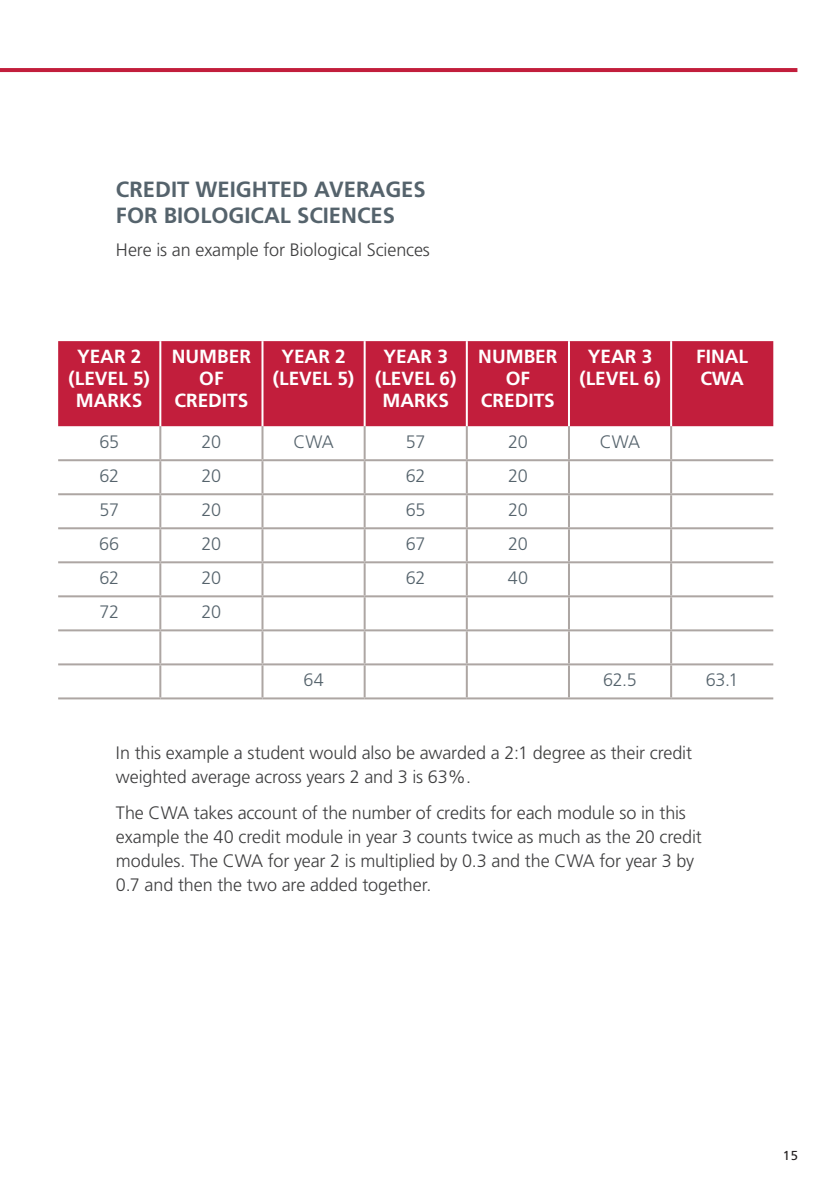
<style>
.page{position:relative;width:840px;height:1191px;background:#fff}
.page>*{position:absolute;margin:0;border:0;box-sizing:border-box;transform-origin:0 0}
.t1{font:700 22px/26.4px "Frutiger";color:#55636c}
.t2{font:700 19px/22px "Frutiger";color:#fff;text-align:center}
.t3{font:300 18px/24px "Frutiger";letter-spacing:-.005em;color:#3e3e3f}
.t4{font:300 18px "Frutiger";letter-spacing:-.02em;color:#55636c}
.t5{font:13px "Frutiger";color:#231f20}
</style>
<div class="page">
<div style="left:58px;top:341px;width:714px;height:85px;background:#c21e3c"></div>
<hr style="left:159px;top:341px;width:2px;height:85px;background:#fff">
<hr style="left:261px;top:341px;width:2px;height:85px;background:#fff">
<hr style="left:363px;top:341px;width:2px;height:85px;background:#fff">
<hr style="left:465px;top:341px;width:2px;height:85px;background:#fff">
<hr style="left:567px;top:341px;width:2px;height:85px;background:#fff">
<hr style="left:669px;top:341px;width:2px;height:85px;background:#fff">
<hr style="left:159px;top:426px;width:2px;height:33px;background:#ada6a3">
<hr style="left:261px;top:426px;width:2px;height:33px;background:#ada6a3">
<hr style="left:363px;top:426px;width:2px;height:33px;background:#ada6a3">
<hr style="left:465px;top:426px;width:2px;height:33px;background:#ada6a3">
<hr style="left:567px;top:426px;width:2px;height:33px;background:#ada6a3">
<hr style="left:669px;top:426px;width:2px;height:33px;background:#ada6a3">
<hr style="left:58px;top:459px;width:102px;height:2px;background:#ada6a3">
<hr style="left:160px;top:459px;width:102px;height:2px;background:#ada6a3">
<hr style="left:159px;top:461px;width:2px;height:32px;background:#ada6a3">
<hr style="left:262px;top:459px;width:102px;height:2px;background:#ada6a3">
<hr style="left:261px;top:461px;width:2px;height:32px;background:#ada6a3">
<hr style="left:364px;top:459px;width:102px;height:2px;background:#ada6a3">
<hr style="left:363px;top:461px;width:2px;height:32px;background:#ada6a3">
<hr style="left:466px;top:459px;width:102px;height:2px;background:#ada6a3">
<hr style="left:465px;top:461px;width:2px;height:32px;background:#ada6a3">
<hr style="left:568px;top:459px;width:102px;height:2px;background:#ada6a3">
<hr style="left:567px;top:461px;width:2px;height:32px;background:#ada6a3">
<hr style="left:670px;top:459px;width:102px;height:2px;background:#ada6a3">
<hr style="left:669px;top:461px;width:2px;height:32px;background:#ada6a3">
<hr style="left:58px;top:493px;width:102px;height:2px;background:#ada6a3">
<hr style="left:160px;top:493px;width:102px;height:2px;background:#ada6a3">
<hr style="left:159px;top:495px;width:2px;height:32px;background:#ada6a3">
<hr style="left:262px;top:493px;width:102px;height:2px;background:#ada6a3">
<hr style="left:261px;top:495px;width:2px;height:32px;background:#ada6a3">
<hr style="left:364px;top:493px;width:102px;height:2px;background:#ada6a3">
<hr style="left:363px;top:495px;width:2px;height:32px;background:#ada6a3">
<hr style="left:466px;top:493px;width:102px;height:2px;background:#ada6a3">
<hr style="left:465px;top:495px;width:2px;height:32px;background:#ada6a3">
<hr style="left:568px;top:493px;width:102px;height:2px;background:#ada6a3">
<hr style="left:567px;top:495px;width:2px;height:32px;background:#ada6a3">
<hr style="left:670px;top:493px;width:102px;height:2px;background:#ada6a3">
<hr style="left:669px;top:495px;width:2px;height:32px;background:#ada6a3">
<hr style="left:58px;top:527px;width:102px;height:2px;background:#ada6a3">
<hr style="left:160px;top:527px;width:102px;height:2px;background:#ada6a3">
<hr style="left:159px;top:529px;width:2px;height:32px;background:#ada6a3">
<hr style="left:262px;top:527px;width:102px;height:2px;background:#ada6a3">
<hr style="left:261px;top:529px;width:2px;height:32px;background:#ada6a3">
<hr style="left:364px;top:527px;width:102px;height:2px;background:#ada6a3">
<hr style="left:363px;top:529px;width:2px;height:32px;background:#ada6a3">
<hr style="left:466px;top:527px;width:102px;height:2px;background:#ada6a3">
<hr style="left:465px;top:529px;width:2px;height:32px;background:#ada6a3">
<hr style="left:568px;top:527px;width:102px;height:2px;background:#ada6a3">
<hr style="left:567px;top:529px;width:2px;height:32px;background:#ada6a3">
<hr style="left:670px;top:527px;width:102px;height:2px;background:#ada6a3">
<hr style="left:669px;top:529px;width:2px;height:32px;background:#ada6a3">
<hr style="left:58px;top:561px;width:102px;height:2px;background:#ada6a3">
<hr style="left:160px;top:561px;width:102px;height:2px;background:#ada6a3">
<hr style="left:159px;top:563px;width:2px;height:32px;background:#ada6a3">
<hr style="left:262px;top:561px;width:102px;height:2px;background:#ada6a3">
<hr style="left:261px;top:563px;width:2px;height:32px;background:#ada6a3">
<hr style="left:364px;top:561px;width:102px;height:2px;background:#ada6a3">
<hr style="left:363px;top:563px;width:2px;height:32px;background:#ada6a3">
<hr style="left:466px;top:561px;width:102px;height:2px;background:#ada6a3">
<hr style="left:465px;top:563px;width:2px;height:32px;background:#ada6a3">
<hr style="left:568px;top:561px;width:102px;height:2px;background:#ada6a3">
<hr style="left:567px;top:563px;width:2px;height:32px;background:#ada6a3">
<hr style="left:670px;top:561px;width:102px;height:2px;background:#ada6a3">
<hr style="left:669px;top:563px;width:2px;height:32px;background:#ada6a3">
<hr style="left:58px;top:595px;width:102px;height:2px;background:#ada6a3">
<hr style="left:160px;top:595px;width:102px;height:2px;background:#ada6a3">
<hr style="left:159px;top:597px;width:2px;height:32px;background:#ada6a3">
<hr style="left:262px;top:595px;width:102px;height:2px;background:#ada6a3">
<hr style="left:261px;top:597px;width:2px;height:32px;background:#ada6a3">
<hr style="left:364px;top:595px;width:102px;height:2px;background:#ada6a3">
<hr style="left:363px;top:597px;width:2px;height:32px;background:#ada6a3">
<hr style="left:466px;top:595px;width:102px;height:2px;background:#ada6a3">
<hr style="left:465px;top:597px;width:2px;height:32px;background:#ada6a3">
<hr style="left:568px;top:595px;width:102px;height:2px;background:#ada6a3">
<hr style="left:567px;top:597px;width:2px;height:32px;background:#ada6a3">
<hr style="left:670px;top:595px;width:102px;height:2px;background:#ada6a3">
<hr style="left:669px;top:597px;width:2px;height:32px;background:#ada6a3">
<hr style="left:58px;top:629px;width:102px;height:2px;background:#ada6a3">
<hr style="left:160px;top:629px;width:102px;height:2px;background:#ada6a3">
<hr style="left:159px;top:631px;width:2px;height:32px;background:#ada6a3">
<hr style="left:262px;top:629px;width:102px;height:2px;background:#ada6a3">
<hr style="left:261px;top:631px;width:2px;height:32px;background:#ada6a3">
<hr style="left:364px;top:629px;width:102px;height:2px;background:#ada6a3">
<hr style="left:363px;top:631px;width:2px;height:32px;background:#ada6a3">
<hr style="left:466px;top:629px;width:102px;height:2px;background:#ada6a3">
<hr style="left:465px;top:631px;width:2px;height:32px;background:#ada6a3">
<hr style="left:568px;top:629px;width:102px;height:2px;background:#ada6a3">
<hr style="left:567px;top:631px;width:2px;height:32px;background:#ada6a3">
<hr style="left:670px;top:629px;width:102px;height:2px;background:#ada6a3">
<hr style="left:669px;top:631px;width:2px;height:32px;background:#ada6a3">
<hr style="left:58px;top:663px;width:102px;height:2px;background:#ada6a3">
<hr style="left:160px;top:663px;width:102px;height:2px;background:#ada6a3">
<hr style="left:159px;top:665px;width:2px;height:32px;background:#ada6a3">
<hr style="left:262px;top:663px;width:102px;height:2px;background:#ada6a3">
<hr style="left:261px;top:665px;width:2px;height:32px;background:#ada6a3">
<hr style="left:364px;top:663px;width:102px;height:2px;background:#ada6a3">
<hr style="left:363px;top:665px;width:2px;height:32px;background:#ada6a3">
<hr style="left:466px;top:663px;width:102px;height:2px;background:#ada6a3">
<hr style="left:465px;top:665px;width:2px;height:32px;background:#ada6a3">
<hr style="left:568px;top:663px;width:102px;height:2px;background:#ada6a3">
<hr style="left:567px;top:665px;width:2px;height:32px;background:#ada6a3">
<hr style="left:670px;top:663px;width:102px;height:2px;background:#ada6a3">
<hr style="left:669px;top:665px;width:2px;height:32px;background:#ada6a3">
<hr style="left:58px;top:697px;width:102px;height:2px;background:#ada6a3">
<hr style="left:160px;top:697px;width:102px;height:2px;background:#ada6a3">
<hr style="left:262px;top:697px;width:102px;height:2px;background:#ada6a3">
<hr style="left:364px;top:697px;width:102px;height:2px;background:#ada6a3">
<hr style="left:466px;top:697px;width:102px;height:2px;background:#ada6a3">
<hr style="left:568px;top:697px;width:102px;height:2px;background:#ada6a3">
<hr style="left:670px;top:697px;width:102px;height:2px;background:#ada6a3">
<hr style="left:0;top:68px;width:797px;height:4px;background:#c21e3c">
<p class="t1" style="left:116px;top:176px;width:311px">CREDIT WEIGHTED AVERAGES<br>FOR BIOLOGICAL SCIENCES</p>
<p class="t3" style="left:116px;top:237px;width:315px">Here is an example for Biological Sciences</p>
<p class="t2" style="left:68px;top:346px;width:83px">YEAR 2 (LEVEL 5)<br>MARKS</p>
<p class="t2" style="left:172px;top:346px;width:81px">NUMBER<br>OF<br>CREDITS</p>
<p class="t2" style="left:273px;top:346px;width:83px">YEAR 2 (LEVEL 5)</p>
<p class="t2" style="left:375px;top:346px;width:83px">YEAR 3 (LEVEL 6)<br>MARKS</p>
<p class="t2" style="left:478px;top:346px;width:81px">NUMBER<br>OF<br>CREDITS</p>
<p class="t2" style="left:579px;top:346px;width:83px">YEAR 3 (LEVEL 6)</p>
<p class="t2" style="left:696px;top:346px;width:53px;text-align:left">FINAL<br>CWA</p>
<p class="t4" style="left:99px;top:431px;width:21px">65</p>
<p class="t4" style="left:201px;top:431px;width:21px">20</p>
<p class="t4" style="left:293px;top:431px;width:42px">CWA</p>
<p class="t4" style="left:405px;top:431px;width:21px">57</p>
<p class="t4" style="left:508px;top:431px;width:21px">20</p>
<p class="t4" style="left:599px;top:431px;width:42px">CWA</p>
<p class="t4" style="left:99px;top:465px;width:21px">62</p>
<p class="t4" style="left:201px;top:465px;width:21px">20</p>
<p class="t4" style="left:405px;top:465px;width:21px">62</p>
<p class="t4" style="left:508px;top:465px;width:21px">20</p>
<p class="t4" style="left:99px;top:499px;width:21px">57</p>
<p class="t4" style="left:201px;top:499px;width:21px">20</p>
<p class="t4" style="left:405px;top:499px;width:21px">65</p>
<p class="t4" style="left:508px;top:499px;width:21px">20</p>
<p class="t4" style="left:99px;top:533px;width:22px">66</p>
<p class="t4" style="left:201px;top:533px;width:21px">20</p>
<p class="t4" style="left:405px;top:533px;width:21px">67</p>
<p class="t4" style="left:508px;top:533px;width:21px">20</p>
<p class="t4" style="left:99px;top:567px;width:21px">62</p>
<p class="t4" style="left:201px;top:567px;width:21px">20</p>
<p class="t4" style="left:405px;top:567px;width:21px">62</p>
<p class="t4" style="left:507px;top:567px;width:22px">40</p>
<p class="t4" style="left:99px;top:601px;width:21px">72</p>
<p class="t4" style="left:201px;top:601px;width:21px">20</p>
<p class="t4" style="left:303px;top:669px;width:22px">64</p>
<p class="t4" style="left:602px;top:669px;width:35px">62.5</p>
<p class="t4" style="left:705px;top:669px;width:34px">63.1</p>
<p class="t3" style="left:116px;top:741px;width:577px">In this example a student would also be awarded a 2:1 degree as their credit weighted average across years 2 and 3 is 63%.</p>
<p class="t3" style="left:116px;top:801px;width:587px">The CWA takes account of the number of credits for each module so in this example the 40 credit module in year 3 counts twice as much as the 20 credit modules. The CWA for year 2 is multiplied by 0.3 and the CWA for year 3 by 0.7 and then the two are added together.</p>
<p class="t5" style="left:782px;top:1147px;width:17px">15</p>
</div>
